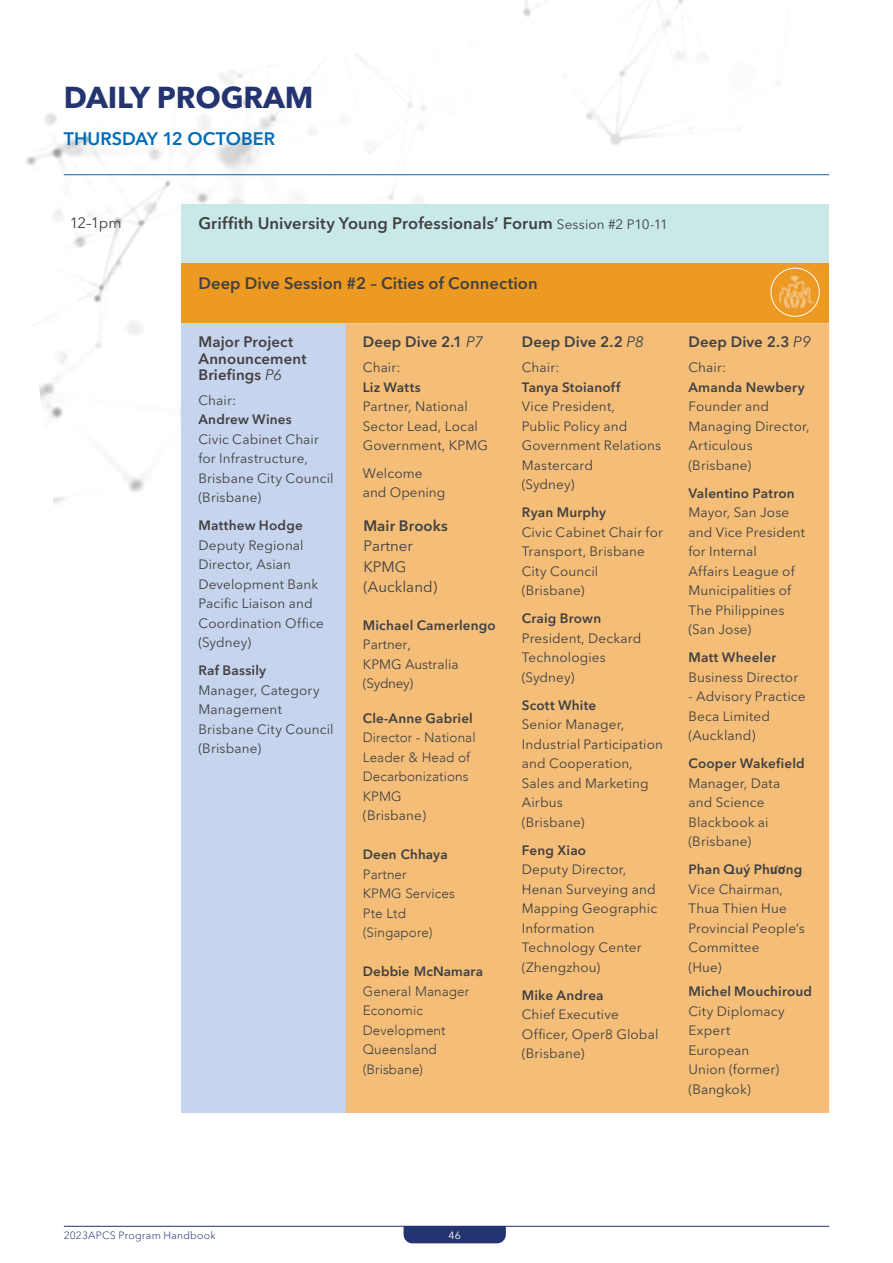
<style>
.page{position:relative;width:893px;height:1263px;background:#fff}
.page>*{position:absolute;margin:0;border:0;box-sizing:border-box;transform-origin:0 0}
.t1{font:700 30px "Avenir Next LT Pro";letter-spacing:-.005em;color:#243470}
.t2{font:600 18px "Avenir Next LT Pro";color:#006bb7}
.t3{font:600 16.5px "Avenir Next LT Pro";letter-spacing:.005em;color:#414042}
.t4{font:600 15px/16.2px "Avenir Next LT Pro";letter-spacing:.01em;color:#414042}
.t5{font:15px/20.4px "Avenir Next LT Pro";color:#414042}
.t6{font:13.5px/19.5px "Avenir Next LT Pro";letter-spacing:.01em;color:#414042}
.t7{font:600 13.5px "Avenir Next LT Pro";letter-spacing:.015em;color:#414042}
.t8{font:300 13.5px/19.5px "Avenir";letter-spacing:.01em;color:#414042}
.t9{font:800 13.5px "Avenir";letter-spacing:.01em;color:#414042}
.t10{font:300 10.5px "Avenir Next LT Pro";letter-spacing:.02em;color:#243470}
.t11{font:10.5px "Avenir Next LT Pro";color:#fff}
.s1{font-weight:400;font-size:13.5px}
.s2{font-weight:400;font-style:italic}
.s3{font-weight:600}
.s4{font-family:"Asap";font-weight:700}
</style>
<div class="page">
<img style="left:47px;top:0;width:783px;height:302px">
<div style="left:181px;top:204px;width:648px;height:60px;background:#c9e9e8"></div>
<div style="left:181px;top:264px;width:648px;height:59px;background:#ed9a22"></div>
<div style="left:181px;top:323px;width:165px;height:790px;background:#c7d4ed"></div>
<div style="left:346px;top:323px;width:483px;height:790px;background:#f4be78"></div>
<hr style="left:64px;top:174px;width:765px;height:1px;background:#006bb7">
<img style="left:771px;top:268px;width:48px;height:48px;border-radius:24px">
<div style="left:771px;top:268px;width:48px;height:49px;border:1px solid #fff;border-radius:50%"></div>
<div style="left:404px;top:1227px;width:102px;height:16px;background:#243470"></div>
<hr style="left:64px;top:1226px;width:765px;height:1px;background:#243470">
<h1 class="t1" style="left:64px;top:79px;width:251px">DAILY PROGRAM</h1>
<h2 class="t2" style="left:64px;top:128px;width:213px">THURSDAY 12 OCTOBER</h2>
<p class="t5" style="left:70px;top:213px;width:53px">12–1pm</p>
<p class="t3" style="left:198px;top:214px;width:471px">Griffith University Young Professionals’ Forum <span class="s1">Session #2 P10-11</span></p>
<p class="t3" style="left:198px;top:273px;width:341px">Deep Dive Session #2 – Cities of Connection</p>
<p class="t4" style="left:198px;top:334px;width:110px">Major Project<br>Announcement<br>Briefings <span class="s2">P6</span></p>
<p class="t6" style="left:198px;top:390px;width:39px">Chair:</p>
<p class="t7" style="left:198px;top:411px;width:95px">Andrew Wines</p>
<p class="t6" style="left:198px;top:429px;width:137px">Civic Cabinet Chair for Infrastructure,<br>Brisbane City Council (Brisbane)</p>
<p class="t7" style="left:198px;top:517px;width:106px">Matthew Hodge</p>
<p class="t6" style="left:198px;top:535px;width:127px">Deputy Regional<br>Director, Asian<br>Development Bank<br>Pacific Liaison and<br>Coordination Office (Sydney)</p>
<p class="t7" style="left:198px;top:662px;width:69px">Raf Bassily</p>
<p class="t6" style="left:198px;top:680px;width:137px">Manager, Category<br>Management<br>Brisbane City Council (Brisbane)</p>
<p class="t4" style="left:363px;top:334px;width:122px">Deep Dive 2.1 <span class="s2">P7</span></p>
<p class="t6" style="left:363px;top:358px;width:39px">Chair:</p>
<p class="t7" style="left:363px;top:379px;width:59px">Liz Watts</p>
<p class="t6" style="left:363px;top:397px;width:127px">Partner, National<br>Sector Lead, Local<br>Government, KPMG</p>
<p class="t6" style="left:363px;top:464px;width:84px">Welcome and Opening</p>
<p class="t4" style="left:363px;top:518px;width:86px">Mair Brooks</p>
<p class="t5" style="left:363px;top:536px;width:75px">Partner<br>KPMG (Auckland)</p>
<p class="t7" style="left:363px;top:617px;width:135px">Michael Camerlengo</p>
<p class="t6" style="left:363px;top:635px;width:97px">Partner,<br>KPMG Australia (Sydney)</p>
<p class="t7" style="left:363px;top:710px;width:112px">Cle-Anne Gabriel</p>
<p class="t8" style="left:363px;top:728px;width:114px">Director - National<br>Leader &amp; Head of<br>Decarbonizations<br>KPMG</p>
<p class="t6" style="left:363px;top:806px;width:65px">(Brisbane)</p>
<p class="t9" style="left:363px;top:844px;width:86px">Deen Chhaya</p>
<p class="t8" style="left:363px;top:864px;width:93px">Partner<br>KPMG Services<br>Pte Ltd (Singapore)</p>
<p class="t9" style="left:363px;top:961px;width:122px">Debbie McNamara</p>
<p class="t8" style="left:363px;top:981px;width:108px">General Manager<br>Economic<br>Development<br>Queensland (Brisbane)</p>
<p class="t4" style="left:522px;top:334px;width:124px">Deep Dive 2.2 <span class="s2">P8</span></p>
<p class="t6" style="left:522px;top:358px;width:39px">Chair:</p>
<p class="t7" style="left:522px;top:379px;width:100px">Tanya Stoianoff</p>
<p class="t6" style="left:522px;top:397px;width:141px">Vice President,<br>Public Policy and<br>Government Relations<br>Mastercard<br>(Sydney)</p>
<p class="t7" style="left:522px;top:504px;width:86px">Ryan Murphy</p>
<p class="t6" style="left:522px;top:522px;width:143px">Civic Cabinet Chair for<br>Transport, Brisbane<br>City Council (Brisbane)</p>
<p class="t7" style="left:522px;top:610px;width:81px">Craig Brown</p>
<p class="t6" style="left:522px;top:628px;width:121px">President, Deckard<br>Technologies (Sydney)</p>
<p class="t7" style="left:522px;top:697px;width:76px">Scott White</p>
<p class="t6" style="left:522px;top:715px;width:143px">Senior Manager,<br>Industrial Participation and Cooperation,<br>Sales and Marketing<br>Airbus<br>(Brisbane)</p>
<p class="t7" style="left:522px;top:842px;width:66px">Feng Xiao</p>
<p class="t6" style="left:522px;top:860px;width:137px">Deputy Director,<br>Henan Surveying and<br>Mapping Geographic<br>Information<br>Technology Center (Zhengzhou)</p>
<p class="t7" style="left:522px;top:987px;width:83px">Mike Andrea</p>
<p class="t6" style="left:522px;top:1004px;width:138px">Chief Executive<br>Officer, Oper8 Global (Brisbane)</p>
<p class="t4" style="left:688px;top:334px;width:124px">Deep Dive 2.3 <span class="s2">P9</span></p>
<p class="t6" style="left:688px;top:358px;width:39px">Chair:</p>
<p class="t7" style="left:688px;top:379px;width:118px">Amanda Newbery</p>
<p class="t6" style="left:688px;top:397px;width:123px">Founder and<br>Managing Director,<br>Articulous (Brisbane)</p>
<p class="t7" style="left:688px;top:485px;width:108px">Valentino Patron</p>
<p class="t6" style="left:688px;top:503px;width:118px">Mayor, San Jose and Vice President for Internal<br>Affairs League of<br>Municipalities of<br>The Philippines (San Jose)</p>
<p class="t7" style="left:688px;top:649px;width:89px">Matt Wheeler</p>
<p class="t6" style="left:688px;top:667px;width:111px">Business Director</p>
<p class="t6" style="left:688px;top:687px;width:119px">- Advisory Practice<br>Beca Limited (Auckland)</p>
<p class="t7" style="left:688px;top:755px;width:118px">Cooper Wakefield</p>
<p class="t6" style="left:688px;top:773px;width:93px">Manager, Data and Science<br>Blackbook ai (Brisbane)</p>
<p class="t6" style="left:688px;top:860px;width:118px"><span class="s3">Phan Quý Ph</span><span class="s4">ươ</span><span class="s3">ng<br></span>Vice Chairman,<br>Thua Thien Hue<br>Provincial People’s<br>Committee<br>(Hue)</p>
<p class="t7" style="left:688px;top:983px;width:125px">Michel Mouchiroud</p>
<p class="t6" style="left:688px;top:1001px;width:98px">City Diplomacy<br>Expert<br>European<br>Union (former) (Bangkok)</p>
<p class="t10" style="left:64px;top:1229px;width:153px">2023APCS Program Handbook</p>
<p class="t11" style="left:448px;top:1229px;width:14px">46</p>
</div>
